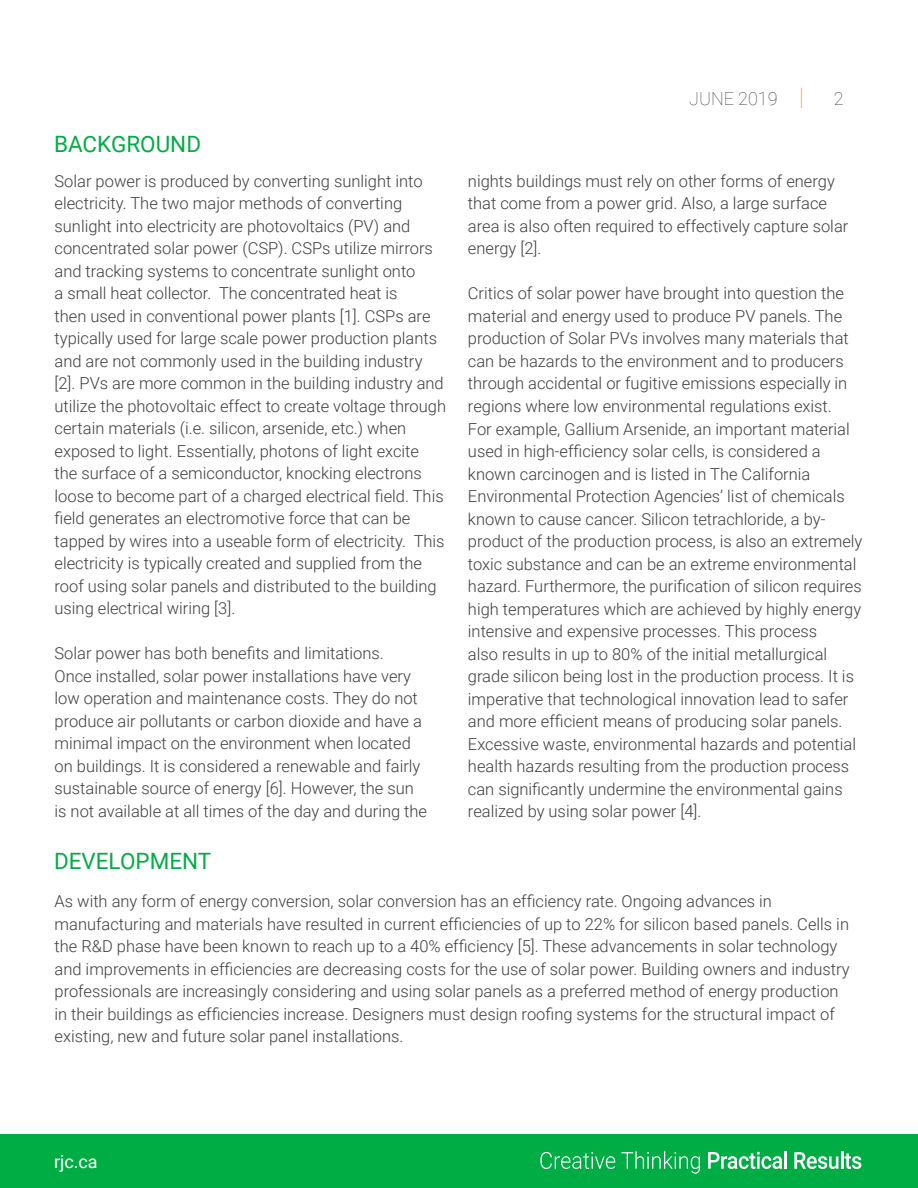
<style>
.page{position:relative;width:918px;height:1188px;background:#fff}
.page>*{position:absolute;margin:0;border:0;box-sizing:border-box;transform-origin:0 0}
.t1{font:22.5px "Roboto";color:#00ad44}
.t2{font:100 18px "Roboto";color:#3e3e3f}
.t3{font:18px "Roboto";color:#fffefa}
.t4{font:300 16.5px/22.5px "Roboto";color:#3e3e3f}
.s1{font-size:24px;color:#fa8900}
</style>
<div class="page">
<div style="left:0;top:1134px;width:918px;height:54px;background:#00ad44"></div>
<svg style="left:540px;top:1152px;width:75px;height:17px"></svg>
<svg style="left:621px;top:1151px;width:79px;height:23px"></svg>
<svg style="left:708px;top:1152px;width:74px;height:17px"></svg>
<hr style="left:784px;top:1151px;width:3px;height:18px;background:#fff">
<svg style="left:794px;top:1151px;width:67px;height:18px"></svg>
<p class="t1" style="left:54px;top:128px;width:149px">BACKGROUND</p>
<p class="t4" style="left:55px;top:169px;width:393px">Solar power is produced by converting sunlight into electricity. The two major methods of converting sunlight into electricity are photovoltaics (PV) and concentrated solar power (CSP). CSPs utilize mirrors and tracking systems to concentrate sunlight onto<br>a small heat collector. The concentrated heat is<br>then used in conventional power plants [1]. CSPs are typically used for large scale power production plants and are not commonly used in the building industry [2]. PVs are more common in the building industry and utilize the photovoltaic effect to create voltage through certain materials (i.e. silicon, arsenide, etc.) when exposed to light. Essentially, photons of light excite the surface of a semiconductor, knocking electrons loose to become part of a charged electrical field. This field generates an electromotive force that can be tapped by wires into a useable form of electricity. This electricity is typically created and supplied from the roof using solar panels and distributed to the building using electrical wiring [3].</p>
<p class="t4" style="left:55px;top:642px;width:374px">Solar power has both benefits and limitations.<br>Once installed, solar power installations have very low operation and maintenance costs. They do not produce air pollutants or carbon dioxide and have a minimal impact on the environment when located on buildings. It is considered a renewable and fairly sustainable source of energy [6]. However, the sun is not available at all times of the day and during the</p>
<p class="t2" style="left:689px;top:86px;width:156px">JUNE 2019 <span class="s1">|</span> 2</p>
<p class="t4" style="left:468px;top:169px;width:382px">nights buildings must rely on other forms of energy that come from a power grid. Also, a large surface area is also often required to effectively capture solar energy [2].</p>
<p class="t4" style="left:468px;top:282px;width:396px">Critics of solar power have brought into question the material and energy used to produce PV panels. The production of Solar PVs involves many materials that can be hazards to the environment and to producers through accidental or fugitive emissions especially in regions where low environmental regulations exist.<br>For example, Gallium Arsenide, an important material used in high-efficiency solar cells, is considered a known carcinogen and is listed in The California Environmental Protection Agencies’ list of chemicals known to cause cancer. Silicon tetrachloride, a by&shy;product of the production process, is also an extremely toxic substance and can be an extreme environmental hazard. Furthermore, the purification of silicon requires high temperatures which are achieved by highly energy intensive and expensive processes. This process<br>also results in up to 80% of the initial metallurgical grade silicon being lost in the production process. It is imperative that technological innovation lead to safer and more efficient means of producing solar panels.<br>Excessive waste, environmental hazards and potential health hazards resulting from the production process can significantly undermine the environmental gains realized by using solar power [4].</p>
<p class="t1" style="left:54px;top:845px;width:159px">DEVELOPMENT</p>
<p class="t4" style="left:55px;top:889px;width:797px">As with any form of energy conversion, solar conversion has an efficiency rate. Ongoing advances in manufacturing and materials have resulted in current efficiencies of up to 22% for silicon based panels. Cells in the R&amp;D phase have been known to reach up to a 40% efficiency [5]. These advancements in solar technology and improvements in efficiencies are decreasing costs for the use of solar power. Building owners and industry professionals are increasingly considering and using solar panels as a preferred method of energy production in their buildings as efficiencies increase. Designers must design roofing systems for the structural impact of existing, new and future solar panel installations.</p>
<p class="t3" style="left:54px;top:1149px;width:45px">rjc.ca</p>
</div>
